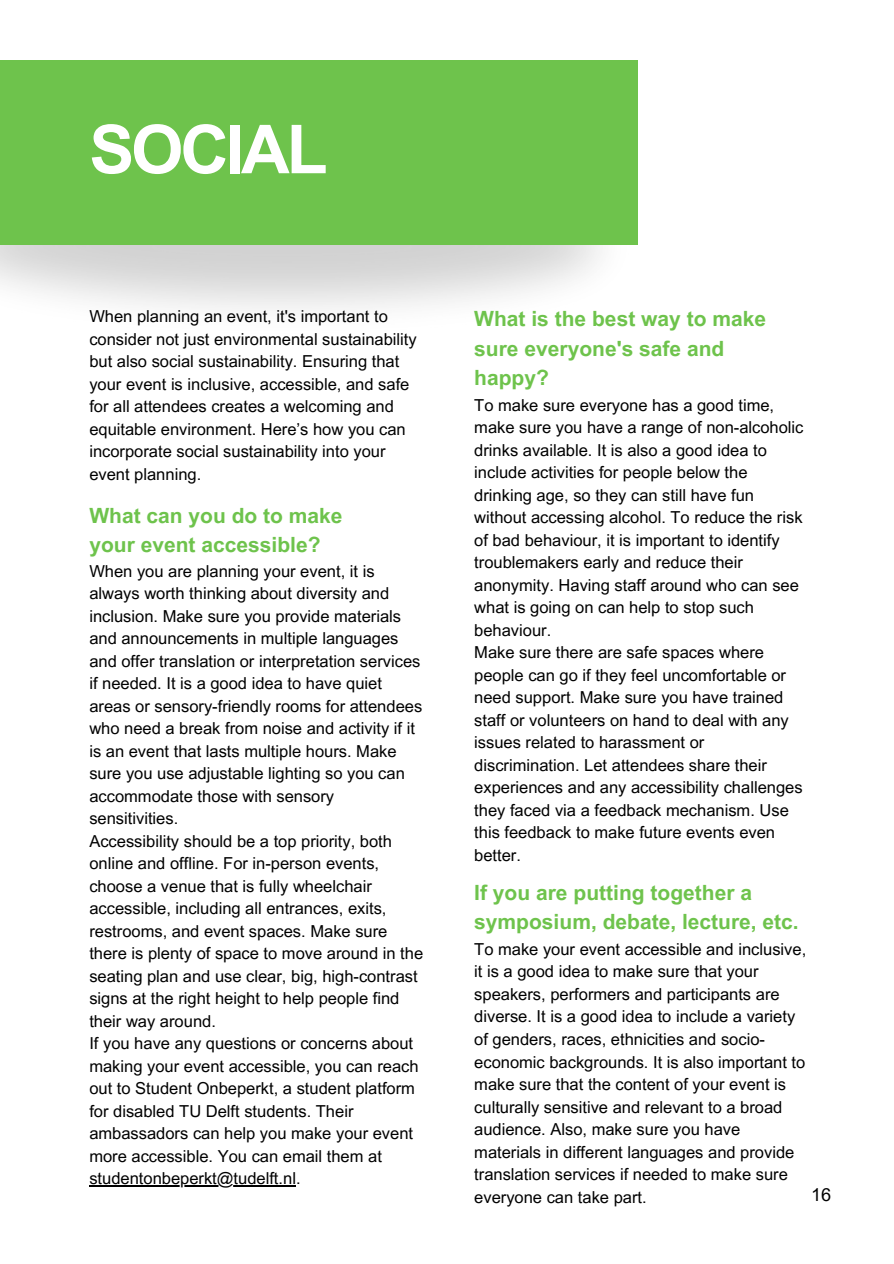
<style>
.page{position:relative;width:894px;height:1264px;background:#fff}
.page>*{position:absolute;margin:0;border:0;box-sizing:border-box;transform-origin:0 0}
.t1{font:700 67.5px "Arial MT Pro";letter-spacing:-.05em;color:#fff}
.t2{font:700 21px/29.2px "Arial MT Pro";color:#6ec34c}
.t3{font:18px "Arial MT Pro";color:#000}
.t4{font:16.5px/22.5px "Arial MT Pro";color:#000}
</style>
<div class="page">
<img style="left:0;top:151px;width:638px;height:158px">
<div style="left:0;top:60px;width:637px;height:185px;background:#6ec34c"></div>
<hr style="left:89px;top:1185px;width:207px;height:1px;background:#000">
<h1 class="t1" style="left:89px;top:124px;width:240px">SOCIAL</h1>
<h2 class="t4" style="left:89px;top:307px;width:329px">When planning an event, it's important to consider not just environmental sustainability but also social sustainability. Ensuring that your event is inclusive, accessible, and safe for all attendees creates a welcoming and equitable environment. Here’s how you can incorporate social sustainability into your event planning.</h2>
<p class="t2" style="left:89px;top:504px;width:255px">What can you do to make your event accessible?</p>
<h2 class="t4" style="left:89px;top:561px;width:334px">When you are planning your event, it is always worth thinking about diversity and inclusion. Make sure you provide materials and announcements in multiple languages and offer translation or interpretation services if needed. It is a good idea to have quiet areas or sensory-friendly rooms for attendees who need a break from noise and activity if it is an event that lasts multiple hours. Make sure you use adjustable lighting so you can accommodate those with sensory sensitivities.</h2>
<p class="t4" style="left:89px;top:831px;width:335px">Accessibility should be a top priority, both online and offline. For in-person events, choose a venue that is fully wheelchair accessible, including all entrances, exits, restrooms, and event spaces. Make sure there is plenty of space to move around in the seating plan and use clear, big, high-contrast signs at the right height to help people find their way around.</p>
<p class="t4" style="left:89px;top:1034px;width:330px">If you have any questions or concerns about making your event accessible, you can reach out to Student Onbeperkt, a student platform for disabled TU Delft students. Their ambassadors can help you make your event more accessible. You can email them at</p>
<p class="t4" style="left:89px;top:1169px;width:213px">studentonbeperkt@tudelft.nl.</p>
<h2 class="t2" style="left:474px;top:307px;width:293px">What is the best way to make sure everyone's safe and happy?</h2>
<p class="t4" style="left:474px;top:395px;width:331px">To make sure everyone has a good time, make sure you have a range of non-alcoholic drinks available. It is also a good idea to include activities for people below the drinking age, so they can still have fun without accessing alcohol. To reduce the risk of bad behaviour, it is important to identify troublemakers early and reduce their anonymity. Having staff around who can see what is going on can help to stop such behaviour.</p>
<p class="t4" style="left:474px;top:643px;width:330px">Make sure there are safe spaces where people can go if they feel uncomfortable or need support. Make sure you have trained staff or volunteers on hand to deal with any issues related to harassment or discrimination. Let attendees share their experiences and any accessibility challenges they faced via a feedback mechanism. Use this feedback to make future events even better.</p>
<p class="t2" style="left:474px;top:880px;width:326px">If you are putting together a symposium, debate, lecture, etc.</p>
<p class="t4" style="left:474px;top:939px;width:333px">To make your event accessible and inclusive, it is a good idea to make sure that your speakers, performers and participants are diverse. It is a good idea to include a variety of genders, races, ethnicities and socio&shy;economic backgrounds. It is also important to make sure that the content of your event is culturally sensitive and relevant to a broad audience. Also, make sure you have materials in different languages and provide translation services if needed to make sure everyone can take part.</p>
<p class="t3" style="left:810px;top:1187px;width:22px">16</p>
</div>
